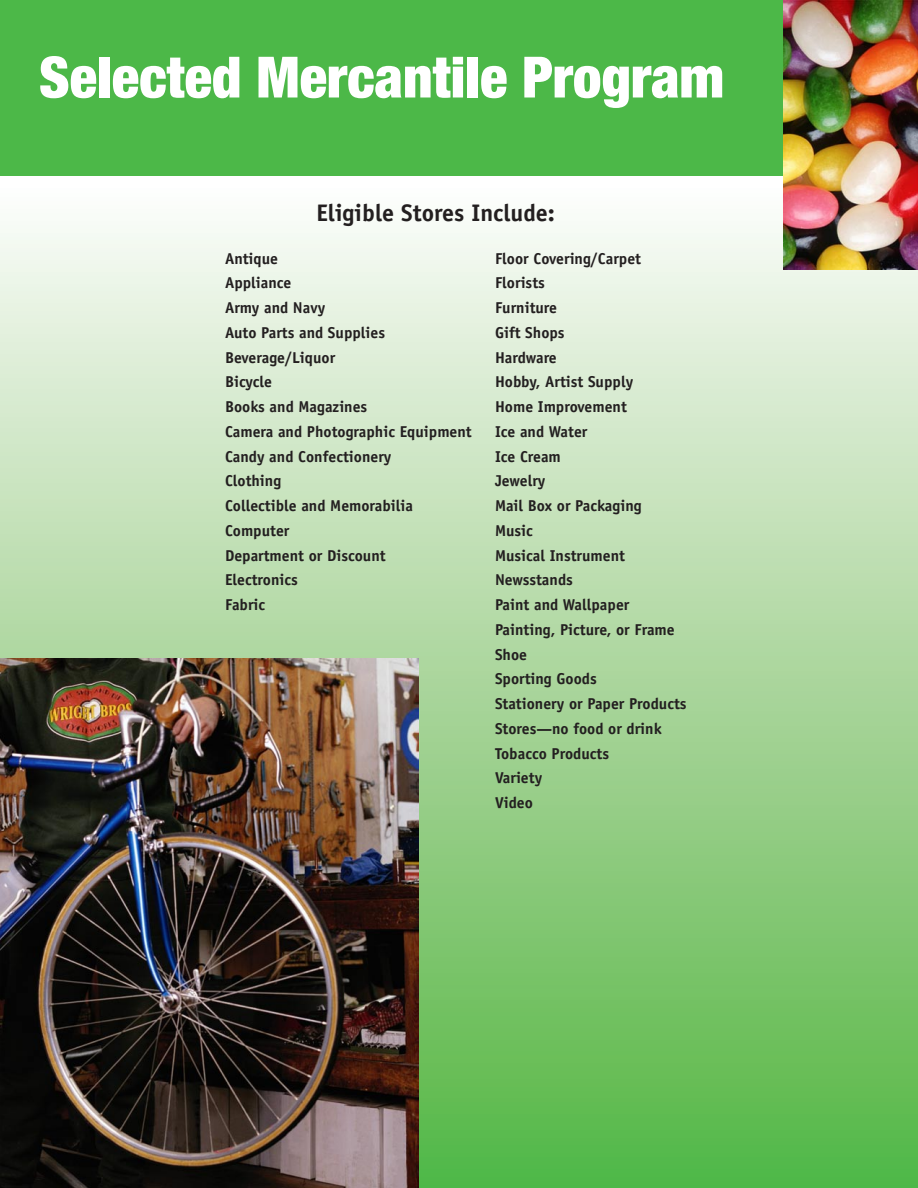
<style>
.page{position:relative;width:918px;height:1188px;background:#fff}
.page>*{position:absolute;margin:0;border:0;box-sizing:border-box;transform-origin:0 0}
.t1{font:900 condensed 57px "Helvetica Neue";color:#fff}
.subhead{font:700 24px "Officina Sans";color:#231f20}
.copy{font:700 15.75px "Officina Sans";color:#231f20}
</style>
<div class="page">
<div style="left:0;top:188px;width:918px;height:1000px;background:linear-gradient(to bottom,#fdfaf8,#54b442)"></div>
<img style="left:0;top:659px;width:418px;height:529px">
<div style="left:0;top:0;width:918px;height:176px;background:#4cb848"></div>
<img style="left:784px;top:0;width:134px;height:270px">
<p class="t1" style="left:39px;top:42px;width:686px">Selected Mercantile Program</p>
<p class="subhead" style="left:316px;top:198px;width:240px">Eligible Stores Include:</p>
<p class="copy" style="left:225px;top:249px;width:55px">Antique</p>
<p class="copy" style="left:225px;top:273px;width:68px">Appliance</p>
<p class="copy" style="left:225px;top:298px;width:102px">Army and Navy</p>
<p class="copy" style="left:225px;top:323px;width:162px">Auto Parts and Supplies</p>
<p class="copy" style="left:225px;top:348px;width:112px">Beverage/Liquor</p>
<p class="copy" style="left:225px;top:372px;width:48px">Bicycle</p>
<p class="copy" style="left:225px;top:397px;width:144px">Books and Magazines</p>
<p class="copy" style="left:225px;top:422px;width:248px">Camera and Photographic Equipment</p>
<p class="copy" style="left:225px;top:447px;width:168px">Candy and Confectionery</p>
<p class="copy" style="left:225px;top:471px;width:58px">Clothing</p>
<p class="copy" style="left:225px;top:496px;width:190px">Collectible and Memorabilia</p>
<p class="copy" style="left:225px;top:521px;width:66px">Computer</p>
<p class="copy" style="left:225px;top:546px;width:162px">Department or Discount</p>
<p class="copy" style="left:225px;top:570px;width:74px">Electronics</p>
<p class="copy" style="left:225px;top:595px;width:42px">Fabric</p>
<p class="copy" style="left:495px;top:249px;width:148px">Floor Covering/Carpet</p>
<p class="copy" style="left:495px;top:273px;width:51px">Florists</p>
<p class="copy" style="left:495px;top:298px;width:64px">Furniture</p>
<p class="copy" style="left:495px;top:323px;width:71px">Gift Shops</p>
<p class="copy" style="left:495px;top:348px;width:63px">Hardware</p>
<p class="copy" style="left:495px;top:372px;width:140px">Hobby, Artist Supply</p>
<p class="copy" style="left:495px;top:397px;width:133px">Home Improvement</p>
<p class="copy" style="left:495px;top:422px;width:94px">Ice and Water</p>
<p class="copy" style="left:495px;top:447px;width:67px">Ice Cream</p>
<p class="copy" style="left:495px;top:471px;width:52px">Jewelry</p>
<p class="copy" style="left:495px;top:496px;width:148px">Mail Box or Packaging</p>
<p class="copy" style="left:495px;top:521px;width:39px">Music</p>
<p class="copy" style="left:495px;top:546px;width:132px">Musical Instrument</p>
<p class="copy" style="left:495px;top:570px;width:79px">Newsstands</p>
<p class="copy" style="left:495px;top:595px;width:136px">Paint and Wallpaper</p>
<p class="copy" style="left:495px;top:620px;width:181px">Painting, Picture, or Frame</p>
<p class="copy" style="left:495px;top:645px;width:34px">Shoe</p>
<p class="copy" style="left:495px;top:669px;width:103px">Sporting Goods</p>
<p class="copy" style="left:495px;top:694px;width:193px">Stationery or Paper Products</p>
<p class="copy" style="left:495px;top:719px;width:168px">Stores—no food or drink</p>
<p class="copy" style="left:495px;top:744px;width:116px">Tobacco Products</p>
<p class="copy" style="left:495px;top:768px;width:49px">Variety</p>
<p class="copy" style="left:495px;top:793px;width:39px">Video</p>
</div>
